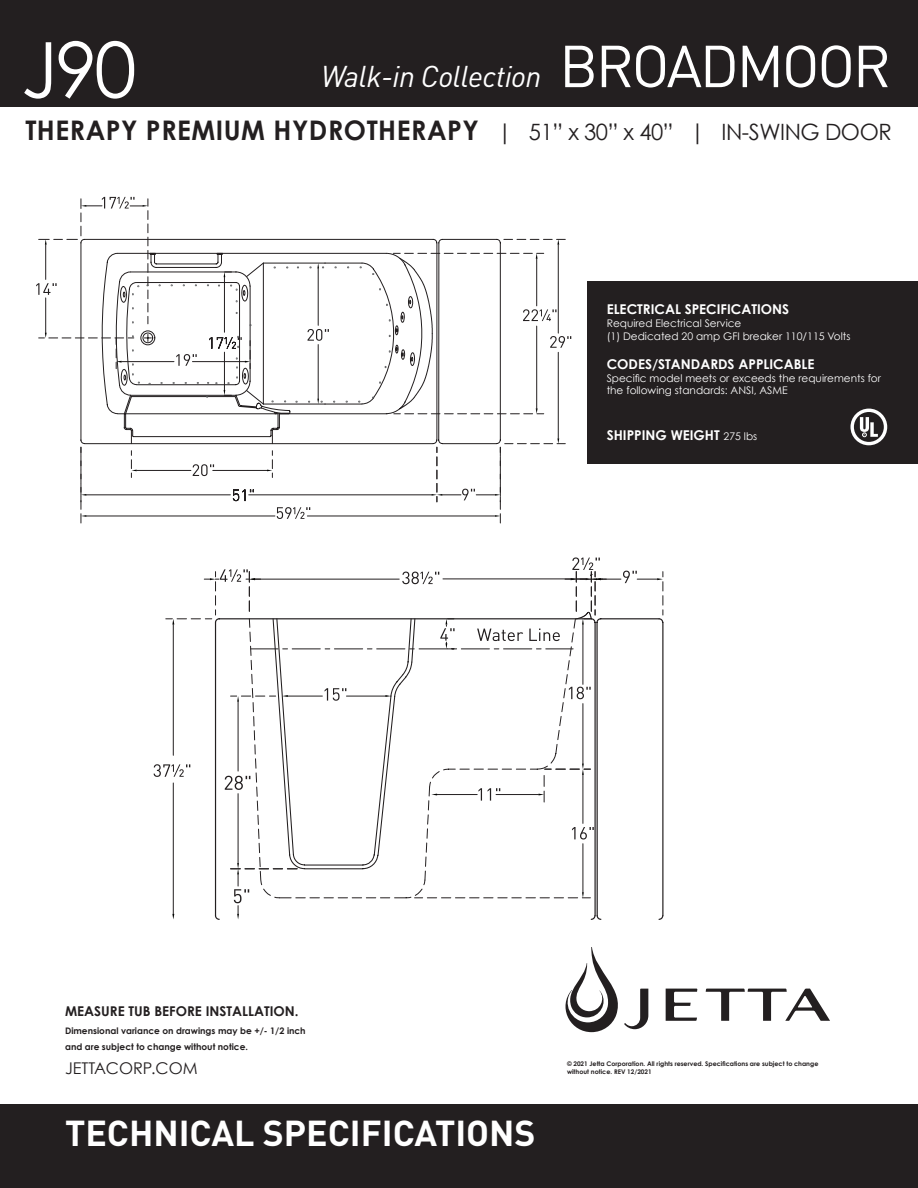
<style>
.page{position:relative;width:918px;height:1188px;background:#fff}
.page>*{position:absolute;margin:0;border:0;box-sizing:border-box;transform-origin:0 0}
.t1{font:76.65px "Century Gothic";color:#fff}
.t2{font:58.2px "DIN";letter-spacing:-.04em;color:#fff}
.t3{font:700 35.7px "DIN";color:#fff}
.t4{font:italic 29.7px "DIN";letter-spacing:-.02em;color:#fff}
.t5{font:700 27px "Century Gothic";letter-spacing:.02em;color:#231f20}
.t6{font:16.2px "Century Gothic";color:#231f20}
.t7{font:700 13.5px "Century Gothic";color:#fff}
.t8{font:700 13.5px "Century Gothic";color:#231f20}
.t9{font:10.5px "Century Gothic";color:#fff}
.t10{font:700 9px/15.6px "Century Gothic";color:#231f20}
.t11{font:700 6.3px "Century Gothic";color:#231f20}
.s1{font-weight:400;font-size:22.5px}
.s2{font-weight:400;font-size:10.5px}
</style>
<div class="page">
<div style="left:0;top:0;width:918px;height:106px;background:#231f20"></div>
<div style="left:0;top:1105px;width:918px;height:83px;background:#231f20"></div>
<svg style="left:565px;top:947px;width:83px;height:85px"></svg>
<svg style="left:706px;top:989px;width:124px;height:32px"></svg>
<svg style="left:666px;top:989px;width:31px;height:32px"></svg>
<div style="left:588px;top:281px;width:330px;height:182px;background:#231f20"></div>
<svg style="left:850px;top:409px;width:37px;height:36px"></svg>
<svg style="left:36px;top:197px;width:535px;height:326px"></svg>
<svg style="left:154px;top:557px;width:510px;height:363px"></svg>
<p class="t1" style="left:21px;top:16px;width:117px">J90</p>
<p class="t5" style="left:25px;top:110px;width:868px">THERAPY PREMIUM HYDROTHERAPY <span class="s1">| 51” x 30” x 40” | IN-SWING DOOR</span></p>
<p class="t2" style="left:559px;top:30px;width:333px">BROADMOOR</p>
<p class="t4" style="left:321px;top:58px;width:222px">Walk-in Collection</p>
<p class="t7" style="left:607px;top:299px;width:184px">ELECTRICAL SPECIFICATIONS</p>
<p class="t9" style="left:607px;top:316px;width:136px">Required Electrical Service</p>
<p class="t9" style="left:607px;top:328px;width:245px">(1) Dedicated 20 amp GFI breaker 110/115 Volts</p>
<p class="t7" style="left:607px;top:354px;width:209px">CODES/STANDARDS APPLICABLE</p>
<p class="t9" style="left:607px;top:370px;width:276px">Specific model meets or exceeds the requirements for</p>
<p class="t9" style="left:607px;top:383px;width:183px">the following standards: ANSI, ASME</p>
<p class="t7" style="left:607px;top:425px;width:152px">SHIPPING WEIGHT <span class="s2">275 lbs</span></p>
<p class="t8" style="left:65px;top:1000px;width:235px">MEASURE TUB BEFORE INSTALLATION.</p>
<p class="t10" style="left:65px;top:1023px;width:242px">Dimensional variance on drawings may be +/- 1/2 inch and are subject to change without notice.</p>
<p class="t6" style="left:65px;top:1057px;width:134px">JETTACORP.COM</p>
<p class="t3" style="left:65px;top:1110px;width:472px">TECHNICAL SPECIFICATIONS</p>
<p class="t11" style="left:567px;top:1059px;width:253px">© 2021 Jetta Corporation. All rights reserved. Specifications are subject to change</p>
<p class="t11" style="left:567px;top:1067px;width:86px">without notice. REV 12/2021</p>
</div>
